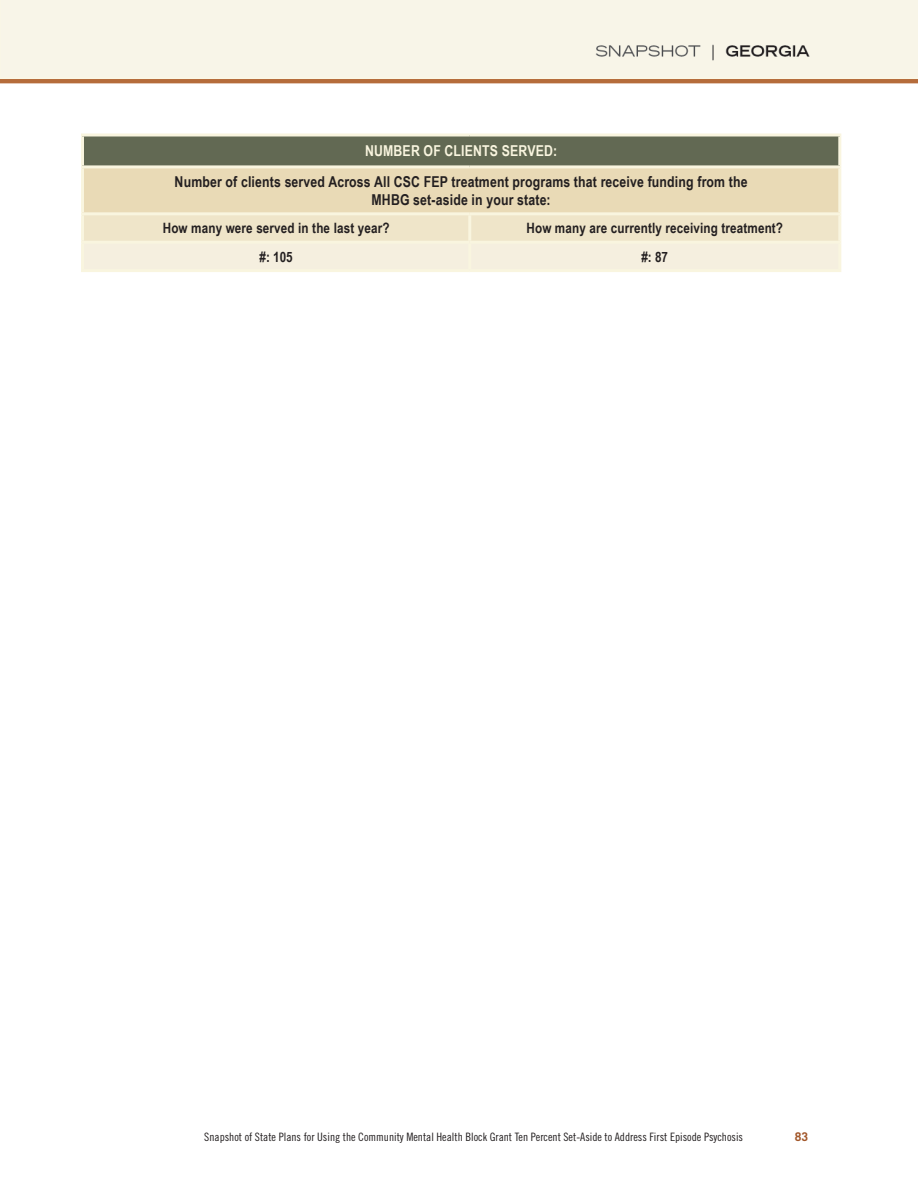
<style>
.page{position:relative;width:918px;height:1188px;background:#fff}
.page>*{position:absolute;margin:0;border:0;box-sizing:border-box;transform-origin:0 0}
.t1{font:700 15px/18px "Arial Narrow";letter-spacing:.01em;color:#231f20;text-align:center}
.t2{font:700 15px "Arial Narrow";letter-spacing:.01em;color:#f9f5df}
.t3{font:700 14.25px "Arial Narrow";letter-spacing:.01em;color:#231f20}
.t4{font:700 12px "Trade Gothic LT Std";color:#a2572a}
.t5{font:11.55px "Trade Gothic LT Std Cn 18";color:#231f20}
</style>
<div class="page">
<div style="left:82px;top:167px;width:758px;height:47px;background:#e9dab6"></div>
<div style="left:82px;top:242px;width:388px;height:29px;background:#f5efdf"></div>
<div style="left:470px;top:242px;width:370px;height:29px;background:#f5efdf"></div>
<hr style="left:81px;top:269px;width:389px;height:3px;background:#f9f5df">
<hr style="left:470px;top:269px;width:371px;height:3px;background:#f9f5df">
<div style="left:82px;top:135px;width:758px;height:32px;background:#626953"></div>
<div style="left:82px;top:214px;width:388px;height:28px;background:#efe5c9"></div>
<div style="left:470px;top:214px;width:370px;height:28px;background:#efe5c9"></div>
<hr style="left:81px;top:134px;width:389px;height:2px;background:#f9f5df">
<hr style="left:81px;top:137px;width:3px;height:28px;background:#f9f5df">
<hr style="left:470px;top:134px;width:371px;height:2px;background:#f9f5df">
<hr style="left:838px;top:137px;width:3px;height:28px;background:#f9f5df">
<hr style="left:81px;top:165px;width:389px;height:3px;background:#f9f5df">
<hr style="left:81px;top:168px;width:3px;height:44px;background:#f9f5df">
<hr style="left:470px;top:165px;width:371px;height:3px;background:#f9f5df">
<hr style="left:838px;top:168px;width:3px;height:44px;background:#f9f5df">
<hr style="left:81px;top:212px;width:389px;height:3px;background:#f9f5df">
<hr style="left:81px;top:215px;width:3px;height:26px;background:#f9f5df">
<hr style="left:470px;top:212px;width:371px;height:3px;background:#f9f5df">
<hr style="left:468px;top:215px;width:3px;height:26px;background:#f9f5df">
<hr style="left:838px;top:215px;width:3px;height:26px;background:#f9f5df">
<hr style="left:81px;top:241px;width:389px;height:3px;background:#f9f5df">
<hr style="left:81px;top:244px;width:3px;height:25px;background:#f9f5df">
<hr style="left:470px;top:241px;width:371px;height:3px;background:#f9f5df">
<hr style="left:468px;top:244px;width:3px;height:25px;background:#f9f5df">
<hr style="left:838px;top:244px;width:3px;height:25px;background:#f9f5df">
<div style="left:1px;top:0;width:917px;height:83px;background:#f8f5e8"></div>
<h4 class="t2" style="left:365px;top:140px;width:193px">NUMBER OF CLIENTS SERVED:</h4>
<p class="t1" style="left:175px;top:172px;width:575px">Number of clients served Across All CSC FEP treatment programs that receive funding from the<br>MHBG set-aside in your state:</p>
<p class="t3" style="left:163px;top:217px;width:228px">How many were served in the last year?</p>
<p class="t3" style="left:526px;top:217px;width:258px">How many are currently receiving treatment?</p>
<p class="t3" style="left:260px;top:246px;width:35px">#: 105</p>
<p class="t3" style="left:641px;top:246px;width:28px">#: 87</p>
<p class="t5" style="left:204px;top:1130px;width:540px">Snapshot of State Plans for Using the Community Mental Health Block Grant Ten Percent Set-Aside to Address First Episode Psychosis</p>
<p class="t4" style="left:795px;top:1130px;width:15px">83</p>
</div>
